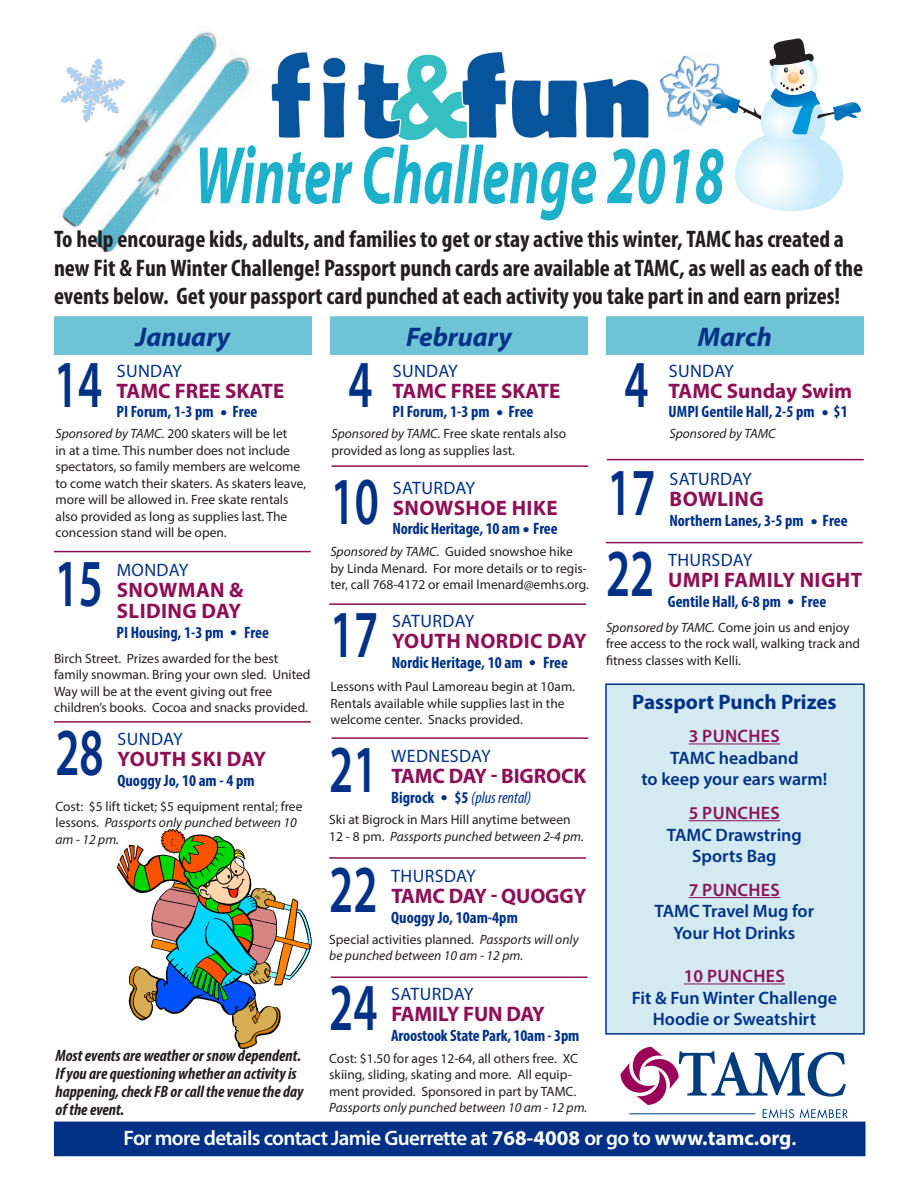
<style>
.page{position:relative;width:918px;height:1188px;background:#fff}
.page>*{position:absolute;margin:0;border:0;box-sizing:border-box;transform-origin:0 0}
.t1{font:italic 700 82.5px "Myriad Pro";color:#1cb0ca;scale:.66 1}
.t2{font:600 67.5px "Myriad Pro";color:#003186;scale:.67 1}
.t3{font:italic 700 27px "Myriad Pro";color:#003186}
.t4{font:700 condensed 24px/28.8px "Myriad Pro";color:#231f20}
.t5{font:700 21px "Myriad Pro";color:#8e0f56}
.t6{font:700 21px "Myriad Pro";letter-spacing:.02em;color:#8e0f56}
.t7{font:600 21px "Myriad Pro";letter-spacing:-.03em;color:#fff}
.t8{font:700 21px "Myriad Pro";color:#003186}
.t9{font:600 18px "Myriad Pro";color:#003186}
.t10{font:18px "Myriad Pro";letter-spacing:.02em;color:#003186}
.t11{font:600 18px "Myriad Pro";letter-spacing:.02em;color:#8e0f56}
.t12{font:700 condensed 16.5px "Myriad Pro";color:#003186}
.t13{font:italic 700 condensed 16.5px/18px "Myriad Pro";color:#231f20}
.t14{font:italic condensed 16.5px "Myriad Pro";color:#003186}
.t15{font:13.5px/16.5px "Myriad Pro";color:#231f20}
.t16{font:italic 13.5px/16.5px "Myriad Pro";color:#231f20}
.s1{font-style:italic}
.s2{font-weight:700;font-style:normal}
.s3{font-style:normal}
.s4{font-weight:700}
</style>
<div class="page">
<img style="left:61px;top:32px;width:192px;height:221px">
<img style="left:60px;top:52px;width:70px;height:77px">
<img style="left:659px;top:55px;width:51px;height:71px">
<img style="left:271px;top:52px;width:378px;height:89px">
<svg style="left:710px;top:38px;width:151px;height:173px"></svg>
<img style="left:116px;top:829px;width:196px;height:219px">
<div style="left:605px;top:683px;width:260px;height:352px;background:#d3eaf1;border:2px solid #003186"></div>
<div style="left:54px;top:316px;width:258px;height:39px;background:#6ec4d6;border:2px solid #6ec4d6"></div>
<div style="left:330px;top:316px;width:258px;height:39px;background:#6ec4d6;border:2px solid #6ec4d6"></div>
<div style="left:606px;top:316px;width:258px;height:39px;background:#6ec4d6;border:2px solid #6ec4d6"></div>
<hr style="left:689px;top:744px;width:91px;height:1px;background:#8e0f56">
<hr style="left:689px;top:820px;width:91px;height:1px;background:#8e0f56">
<hr style="left:689px;top:897px;width:91px;height:1px;background:#8e0f56">
<hr style="left:684px;top:984px;width:101px;height:1px;background:#8e0f56">
<hr style="left:54px;top:551px;width:257px;height:1px;background:#8e0f56">
<hr style="left:607px;top:459px;width:257px;height:1px;background:#8e0f56">
<hr style="left:332px;top:465px;width:256px;height:2px;background:#8e0f56">
<hr style="left:329px;top:603px;width:257px;height:2px;background:#8e0f56">
<hr style="left:332px;top:737px;width:256px;height:2px;background:#8e0f56">
<hr style="left:329px;top:857px;width:257px;height:2px;background:#8e0f56">
<hr style="left:331px;top:976px;width:257px;height:2px;background:#8e0f56">
<hr style="left:606px;top:542px;width:257px;height:1px;background:#8e0f56">
<svg style="left:620px;top:1047px;width:228px;height:71px"></svg>
<hr style="left:54px;top:721px;width:257px;height:2px;background:#8e0f56">
<div style="left:54px;top:1122px;width:812px;height:34px;background:#003186"></div>
<p class="t1" style="left:195px;top:122px;width:804px">Winter Challenge 2018</p>
<p class="t4" style="left:54px;top:224px;width:811px">To help encourage kids, adults, and families to get or stay active this winter, TAMC has created a new Fit &amp; Fun Winter Challenge! Passport punch cards are available at TAMC, as well as each of the events below. Get your passport card punched at each activity you take part in and earn prizes!</p>
<p class="t3" style="left:136px;top:320px;width:96px">January</p>
<p class="t3" style="left:406px;top:320px;width:107px">February</p>
<p class="t3" style="left:698px;top:320px;width:76px">March</p>
<p class="t2" style="left:54px;top:341px;width:74px">14</p>
<p class="t10" style="left:117px;top:359px;width:67px">SUNDAY</p>
<p class="t2" style="left:349px;top:341px;width:38px">4</p>
<p class="t10" style="left:393px;top:359px;width:67px">SUNDAY</p>
<p class="t2" style="left:625px;top:341px;width:37px">4</p>
<p class="t10" style="left:669px;top:359px;width:67px">SUNDAY</p>
<p class="t5" style="left:669px;top:377px;width:185px">TAMC Sunday Swim</p>
<p class="t12" style="left:669px;top:402px;width:181px">UMPI Gentile Hall, 2-5 pm ● $1</p>
<p class="t16" style="left:669px;top:425px;width:108px">Sponsored by TAMC</p>
<p class="t5" style="left:117px;top:377px;width:169px">TAMC FREE SKATE</p>
<p class="t12" style="left:117px;top:402px;width:142px">PI Forum, 1-3 pm ● Free</p>
<p class="t15" style="left:56px;top:425px;width:252px"><span class="s1">Sponsored by TAMC.</span> 200 skaters will be let<br>in at a time. This number does not include spectators, so family members are welcome to come watch their skaters. As skaters leave, more will be allowed in. Free skate rentals also provided as long as supplies last. The concession stand will be open.</p>
<p class="t2" style="left:55px;top:540px;width:74px">15</p>
<p class="t10" style="left:117px;top:559px;width:73px">MONDAY</p>
<p class="t5" style="left:393px;top:377px;width:169px">TAMC FREE SKATE</p>
<p class="t12" style="left:393px;top:402px;width:142px">PI Forum, 1-3 pm ● Free</p>
<p class="t15" style="left:332px;top:425px;width:236px"><span class="s1">Sponsored by TAMC.</span> Free skate rentals also provided as long as supplies last.</p>
<p class="t2" style="left:331px;top:458px;width:74px">10</p>
<p class="t10" style="left:393px;top:476px;width:84px">SATURDAY</p>
<p class="t2" style="left:608px;top:450px;width:73px">17</p>
<p class="t10" style="left:670px;top:468px;width:84px">SATURDAY</p>
<p class="t6" style="left:670px;top:486px;width:96px">BOWLING</p>
<p class="t12" style="left:669px;top:510px;width:180px">Northern Lanes, 3-5 pm ● Free</p>
<p class="t6" style="left:393px;top:494px;width:166px">SNOWSHOE HIKE</p>
<p class="t12" style="left:393px;top:519px;width:166px">Nordic Heritage, 10 am ● Free</p>
<p class="t15" style="left:330px;top:543px;width:260px"><span class="s1">Sponsored by TAMC.</span> Guided snowshoe hike by Linda Menard. For more details or to regis&shy;ter, call 768-4172 or email lmenard@emhs.org.</p>
<p class="t2" style="left:330px;top:592px;width:74px">17</p>
<p class="t10" style="left:392px;top:610px;width:84px">SATURDAY</p>
<p class="t2" style="left:606px;top:530px;width:73px">22</p>
<p class="t10" style="left:668px;top:549px;width:86px">THURSDAY</p>
<p class="t6" style="left:668px;top:566px;width:196px">UMPI FAMILY NIGHT</p>
<p class="t12" style="left:668px;top:591px;width:160px">Gentile Hall, 6-8 pm ● Free</p>
<p class="t15" style="left:606px;top:619px;width:256px"><span class="s1">Sponsored by TAMC.</span> Come join us and enjoy free access to the rock wall, walking track and fitness classes with Kelli.</p>
<p class="t8" style="left:632px;top:688px;width:206px">Passport Punch Prizes</p>
<p class="t11" style="left:689px;top:725px;width:93px">3 PUNCHES</p>
<p class="t9" style="left:670px;top:746px;width:130px">TAMC headband</p>
<p class="t9" style="left:641px;top:768px;width:188px">to keep your ears warm!</p>
<p class="t11" style="left:689px;top:801px;width:93px">5 PUNCHES</p>
<p class="t9" style="left:667px;top:823px;width:136px">TAMC Drawstring</p>
<p class="t9" style="left:692px;top:845px;width:86px">Sports Bag</p>
<p class="t11" style="left:689px;top:878px;width:93px">7 PUNCHES</p>
<p class="t9" style="left:655px;top:900px;width:161px">TAMC Travel Mug for</p>
<p class="t9" style="left:674px;top:921px;width:123px">Your Hot Drinks</p>
<p class="t11" style="left:684px;top:965px;width:102px">10 PUNCHES</p>
<p class="t9" style="left:632px;top:986px;width:207px">Fit &amp; Fun Winter Challenge</p>
<p class="t9" style="left:653px;top:1008px;width:165px">Hoodie or Sweatshirt</p>
<p class="t6" style="left:117px;top:576px;width:128px">SNOWMAN &amp;</p>
<p class="t6" style="left:117px;top:597px;width:126px">SLIDING DAY</p>
<p class="t12" style="left:117px;top:622px;width:154px">PI Housing, 1-3 pm ● Free</p>
<p class="t15" style="left:54px;top:650px;width:226px">Birch Street. Prizes awarded for the best</p>
<p class="t15" style="left:54px;top:666px;width:258px">family snowman. Bring your own sled. United<br>Way will be at the event giving out free</p>
<p class="t15" style="left:54px;top:699px;width:255px">children’s books. Cocoa and snacks provided.</p>
<p class="t2" style="left:56px;top:709px;width:74px">28</p>
<p class="t10" style="left:118px;top:728px;width:67px">SUNDAY</p>
<p class="t6" style="left:392px;top:627px;width:196px">YOUTH NORDIC DAY</p>
<p class="t12" style="left:392px;top:652px;width:178px">Nordic Heritage, 10 am ● Free</p>
<p class="t15" style="left:331px;top:678px;width:246px">Lessons with Paul Lamoreau begin at 10am.<br>Rentals available while supplies last in the welcome center. Snacks provided.</p>
<p class="t2" style="left:329px;top:726px;width:74px">21</p>
<p class="t10" style="left:391px;top:745px;width:101px">WEDNESDAY</p>
<p class="t6" style="left:118px;top:745px;width:150px">YOUTH SKI DAY</p>
<p class="t12" style="left:117px;top:770px;width:139px">Quoggy Jo, 10 am - 4 pm</p>
<p class="t15" style="left:56px;top:798px;width:248px">Cost: $5 lift ticket; $5 equipment rental; free lessons. <span class="s1">Passports only punched between 10 am - 12 pm.</span></p>
<p class="t5" style="left:391px;top:762px;width:197px">TAMC DAY - BIGROCK</p>
<p class="t14" style="left:391px;top:787px;width:142px"><span class="s2">Bigrock</span> ● <span class="s2">$5</span> (plus rental)</p>
<p class="t15" style="left:329px;top:811px;width:243px">Ski at Bigrock in Mars Hill anytime between</p>
<p class="t16" style="left:329px;top:828px;width:256px"><span class="s3">12 - 8 pm.</span> Passports punched between 2-4 pm.</p>
<p class="t2" style="left:329px;top:847px;width:74px">22</p>
<p class="t10" style="left:391px;top:865px;width:86px">THURSDAY</p>
<p class="t5" style="left:391px;top:883px;width:197px">TAMC DAY - QUOGGY</p>
<p class="t12" style="left:391px;top:907px;width:128px">Quoggy Jo, 10am-4pm</p>
<p class="t16" style="left:329px;top:931px;width:251px"><span class="s3">Special activities planned.</span> Passports will only be punched between 10 am - 12 pm.</p>
<p class="t2" style="left:329px;top:964px;width:74px">24</p>
<p class="t10" style="left:391px;top:983px;width:84px">SATURDAY</p>
<p class="t5" style="left:391px;top:1000px;width:155px">FAMILY FUN DAY</p>
<p class="t12" style="left:391px;top:1025px;width:190px">Aroostook State Park, 10am - 3pm</p>
<p class="t15" style="left:329px;top:1050px;width:260px">Cost: $1.50 for ages 12-64, all others free. XC skiing, sliding, skating and more. All equip&shy;ment provided. Sponsored in part by TAMC.<br><span class="s1">Passports only punched between 10 am - 12 pm.</span></p>
<p class="t13" style="left:56px;top:1046px;width:250px">Most events are weather or snow dependent.<br>If you are questioning whether an activity is happening, check FB or call the venue the day of the event.</p>
<p class="t7" style="left:124px;top:1125px;width:674px">For more details contact Jamie Guerrette at <span class="s4">768-4008</span> or go to <span class="s4">www.tamc.org</span>.</p>
</div>
